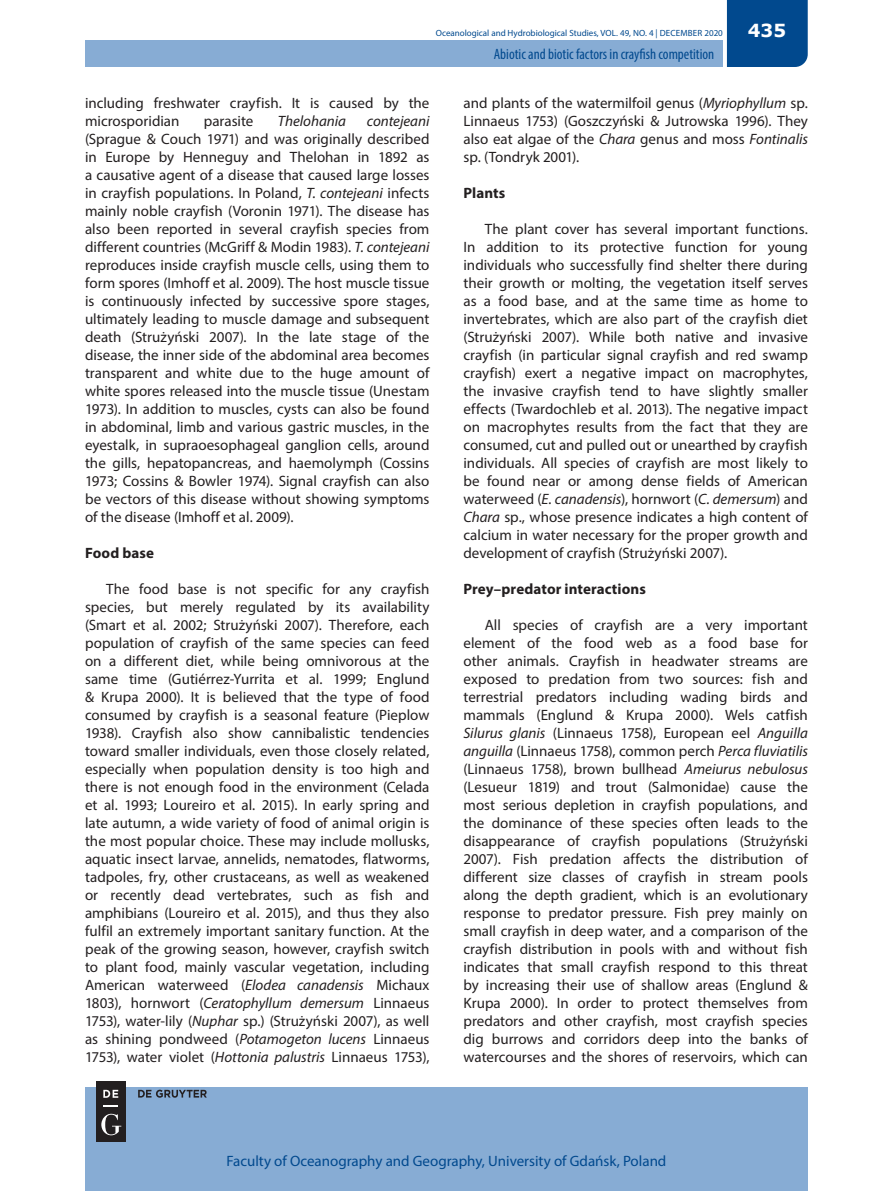
<style>
.page{position:relative;width:893px;height:1191px;background:#fff}
.page>*{position:absolute;margin:0;border:0;box-sizing:border-box;transform-origin:0 0}
.t1{font:700 18px "Verdana";color:#fff}
.t2{font:15px/18px "Myriad Pro";color:#231f20;text-align:justify}
.t3{font:15px "Myriad Pro";color:#01498e}
.t4{font:condensed 15px "Myriad Pro";color:#01498e}
.t5{font:700 15px "Myriad Pro";letter-spacing:.005em;color:#231f20}
.t6{font:italic 15px "Myriad Pro";color:#231f20}
.t7{font:9px "Myriad Pro";color:#01498e}
.s1{font-style:italic}
</style>
<div class="page">
<div style="left:85px;top:40px;width:637px;height:27px;background:#87acd4"></div>
<div style="left:85px;top:1087px;width:723px;height:104px;background:#87acd4"></div>
<div style="left:727px;top:0;width:81px;height:67px;background:#01498e"></div>
<div style="left:96px;top:1081px;width:30px;height:61px;background:#231f20"></div>
<svg style="left:103px;top:1105px;width:15px;height:1px"></svg>
<svg style="left:103px;top:1089px;width:15px;height:8px"></svg>
<svg style="left:101px;top:1113px;width:20px;height:22px"></svg>
<svg style="left:138px;top:1089px;width:69px;height:8px"></svg>
<p class="t7" style="left:436px;top:28px;width:289px">Oceanological and Hydrobiological Studies, VOL. 49, NO. 4 | DECEMBER 2020</p>
<p class="t4" style="left:494px;top:45px;width:222px">Abiotic and biotic factors in crayfish competition</p>
<p class="t1" style="left:748px;top:18px;width:40px">435</p>
<p class="t2" style="left:85px;top:94px;width:346px">including freshwater crayfish. It is caused by the microsporidian</p>
<p class="t2" style="left:204px;top:112px;width:51px">parasite</p>
<p class="t6" style="left:278px;top:112px;width:70px">Thelohania</p>
<p class="t6" style="left:367px;top:112px;width:64px">contejeani</p>
<p class="t2" style="left:85px;top:130px;width:346px">(Sprague &amp; Couch 1971) and was originally described in Europe by Henneguy and Thelohan in 1892 as a causative agent of a disease that caused large losses in crayfish populations. In Poland, <span class="s1">T. contejeani</span> infects mainly noble crayfish (Voronin 1971). The disease has also been reported in several crayfish species from different countries (McGriff &amp; Modin 1983). <span class="s1">T. contejeani </span>reproduces inside crayfish muscle cells, using them to form spores (Imhoff et al. 2009). The host muscle tissue is continuously infected by successive spore stages, ultimately leading to muscle damage and subsequent death (Strużyński 2007). In the late stage of the disease, the inner side of the abdominal area becomes transparent and white due to the huge amount of white spores released into the muscle tissue (Unestam 1973). In addition to muscles, cysts can also be found in abdominal, limb and various gastric muscles, in the eyestalk, in supraoesophageal ganglion cells, around the gills, hepatopancreas, and haemolymph (Cossins 1973; Cossins &amp; Bowler 1974). Signal crayfish can also be vectors of this disease without showing symptoms of the disease (Imhoff et al. 2009).</p>
<p class="t5" style="left:85px;top:543px;width:70px">Food base</p>
<p class="t2" style="left:85px;top:580px;width:346px;text-indent:21px">The food base is not specific for any crayfish species, but merely regulated by its availability (Smart et al. 2002; Strużyński 2007). Therefore, each population of crayfish of the same species can feed on a different diet, while being omnivorous at the same time (Gutiérrez-Yurrita et al. 1999; Englund &amp; Krupa 2000). It is believed that the type of food consumed by crayfish is a seasonal feature (Pieplow 1938). Crayfish also show cannibalistic tendencies toward smaller individuals, even those closely related, especially when population density is too high and there is not enough food in the environment (Celada et al. 1993; Loureiro et al. 2015). In early spring and late autumn, a wide variety of food of animal origin is the most popular choice. These may include mollusks, aquatic insect larvae, annelids, nematodes, flatworms, tadpoles, fry, other crustaceans, as well as weakened or recently dead vertebrates, such as fish and amphibians (Loureiro et al. 2015), and thus they also fulfil an extremely important sanitary function. At the peak of the growing season, however, crayfish switch to plant food, mainly vascular vegetation, including American waterweed (<span class="s1">Elodea canadensis</span> Michaux 1803), hornwort (<span class="s1">Ceratophyllum demersum</span> Linnaeus 1753), water-lily (<span class="s1">Nuphar</span> sp.) (Strużyński 2007), as well as shining pondweed (<span class="s1">Potamogeton lucens</span> Linnaeus 1753), water violet (<span class="s1">Hottonia palustris</span> Linnaeus 1753),</p>
<p class="t2" style="left:463px;top:94px;width:346px">and plants of the watermilfoil genus (<span class="s1">Myriophyllum</span> sp.<br>Linnaeus 1753) (Goszczyński &amp; Jutrowska 1996). They also eat algae of the <span class="s1">Chara</span> genus and moss <span class="s1">Fontinalis </span>sp. (Tondryk 2001).</p>
<p class="t5" style="left:463px;top:183px;width:43px">Plants</p>
<p class="t2" style="left:463px;top:220px;width:346px;text-indent:21px">The plant cover has several important functions.<br>In addition to its protective function for young individuals who successfully find shelter there during their growth or molting, the vegetation itself serves as a food base, and at the same time as home to invertebrates, which are also part of the crayfish diet (Strużyński 2007). While both native and invasive crayfish (in particular signal crayfish and red swamp crayfish) exert a negative impact on macrophytes, the invasive crayfish tend to have slightly smaller effects (Twardochleb et al. 2013). The negative impact on macrophytes results from the fact that they are consumed, cut and pulled out or unearthed by crayfish individuals. All species of crayfish are most likely to be found near or among dense fields of American waterweed (<span class="s1">E. canadensis</span>), hornwort (<span class="s1">C. demersum</span>) and <span class="s1">Chara</span> sp., whose presence indicates a high content of calcium in water necessary for the proper growth and development of crayfish (Strużyński 2007).</p>
<p class="t5" style="left:463px;top:579px;width:184px">Prey–predator interactions</p>
<p class="t2" style="left:463px;top:616px;width:346px;text-indent:21px">All species of crayfish are a very important element of the food web as a food base for other animals. Crayfish in headwater streams are exposed to predation from two sources: fish and terrestrial predators including wading birds and mammals (Englund &amp; Krupa 2000). Wels catfish <span class="s1">Silurus glanis</span> (Linnaeus 1758), European eel <span class="s1">Anguilla anguilla</span> (Linnaeus 1758), common perch <span class="s1">Perca fluviatilis </span>(Linnaeus 1758), brown bullhead <span class="s1">Ameiurus nebulosus </span>(Lesueur 1819) and trout (Salmonidae) cause the most serious depletion in crayfish populations, and the dominance of these species often leads to the disappearance of crayfish populations (Strużyński 2007). Fish predation affects the distribution of different size classes of crayfish in stream pools along the depth gradient, which is an evolutionary response to predator pressure. Fish prey mainly on small crayfish in deep water, and a comparison of the crayfish distribution in pools with and without fish indicates that small crayfish respond to this threat by increasing their use of shallow areas (Englund &amp; Krupa 2000). In order to protect themselves from predators and other crayfish, most crayfish species dig burrows and corridors deep into the banks of watercourses and the shores of reservoirs, which can</p>
<p class="t3" style="left:227px;top:1152px;width:441px">Faculty of Oceanography and Geography, University of Gdańsk, Poland</p>
</div>
